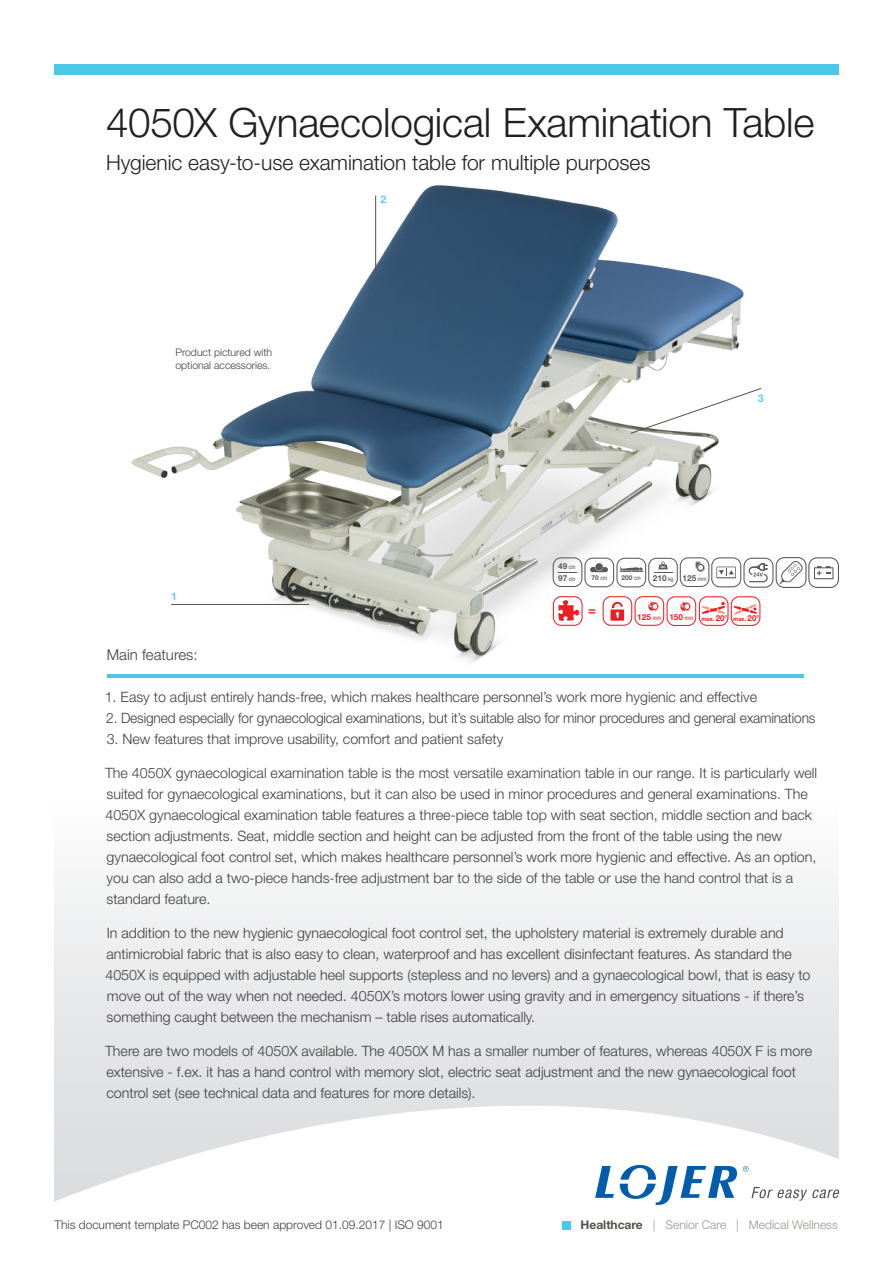
<style>
.page{position:relative;width:893px;height:1263px;background:#fff}
.page>*{position:absolute;margin:0;border:0;box-sizing:border-box;transform-origin:0 0}
.Pääotsikko{font:300 40.5px "Helvetica Neue LT Std";letter-spacing:-.005em;color:#231f20}
.Pääotsikko-2{font:300 21px "Helvetica Neue LT Std";letter-spacing:-.005em;color:#231f20}
.Taulukkoleipäteksti{font:300 15px "Helvetica Neue LT Std";color:#3e3e3f}
.Taulukkoleipäteksti-2{font:300 14.25px "Helvetica Neue LT Std";color:#3e3e3f}
.Taulukkoleipäteksti-3{font:300 14.25px "Helvetica Neue LT Std";color:#3e3e3f;scale:.96 1}
.Taulukkoleipäteksti-4{font:300 12px "Helvetica Neue LT Std";color:#3e3e3f}
.Taulukkoleipäteksti-5{font:300 12px "Helvetica Neue LT Std";color:#96968d}
.Leipäteksti__tasapal{font:700 10.65px "Helvetica Neue LT Std";color:#62ccea}
.t1{font:300 10.5px "Helvetica Neue LT Std";color:#3e3e3f}
.Ominaisuudet_vasen{font:700 8.25px "Helvetica Neue LT Std";color:#57585a}
.Ominaisuudet_vasen-2{font:700 8.25px "Helvetica Neue LT Std";color:#ee1d23}
.Ominaisuudet_vasen-3{font:700 6.6px "Helvetica Neue LT Std";color:#57585a}
.Ominaisuudet_vasen-4{font:700 6px "Helvetica Neue LT Std";letter-spacing:-.01em;color:#ee1d23;scale:.95 1}
.s1{font-weight:400;font-stretch:condensed;font-size:6px}
.s2{font-size:8.25px}
.s3{font-weight:700;color:#535249}
</style>
<div class="page">
<svg style="left:54px;top:602px;width:785px;height:499px"></svg>
<img style="left:127px;top:185px;width:626px;height:486px">
<svg style="left:54px;top:1101px;width:786px;height:129px"></svg>
<svg style="left:595px;top:1166px;width:19px;height:32px"></svg>
<svg style="left:751px;top:1187px;width:88px;height:14px"></svg>
<svg style="left:620px;top:1165px;width:117px;height:40px"></svg>
<svg style="left:743px;top:1166px;width:6px;height:6px"></svg>
<div style="left:54px;top:64px;width:785px;height:11px;background:#4dc7e9"></div>
<div style="left:563px;top:1222px;width:8px;height:8px;background:#4dc7e9"></div>
<hr style="left:171px;top:604px;width:138px;height:1px;background:#535249">
<hr style="left:375px;top:196px;width:1px;height:78px;background:#535249">
<hr style="left:107px;top:674px;width:696px;height:3px;background:#4dc7e9">
<svg style="left:589px;top:609px;width:6px;height:4px"></svg>
<svg style="left:553px;top:596px;width:30px;height:30px"></svg>
<svg style="left:603px;top:596px;width:157px;height:30px"></svg>
<svg style="left:553px;top:557px;width:286px;height:31px"></svg>
<svg style="left:629px;top:387px;width:133px;height:47px"></svg>
<p class="Pääotsikko" style="left:106px;top:98px;width:710px">4050X Gynaecological Examination Table</p>
<p class="Pääotsikko-2" style="left:106px;top:150px;width:546px">Hygienic easy-to-use examination table for multiple purposes</p>
<p class="t1" style="left:175px;top:346px;width:98px">Product pictured with</p>
<p class="t1" style="left:175px;top:359px;width:97px">optional accessories.</p>
<p class="Leipäteksti__tasapal" style="left:171px;top:589px;width:7px">1</p>
<p class="Leipäteksti__tasapal" style="left:381px;top:193px;width:7px">2</p>
<p class="Leipäteksti__tasapal" style="left:758px;top:392px;width:7px">3</p>
<p class="Ominaisuudet_vasen" style="left:558px;top:561px;width:19px">49 <span class="s1">cm</span></p>
<p class="Ominaisuudet_vasen" style="left:558px;top:573px;width:19px">97 <span class="s1">cm</span></p>
<p class="Ominaisuudet_vasen" style="left:653px;top:573px;width:22px">210 <span class="s1">kg</span></p>
<p class="Ominaisuudet_vasen" style="left:682px;top:573px;width:25px">125 <span class="s1">mm</span></p>
<p class="Ominaisuudet_vasen-2" style="left:669px;top:612px;width:25px">150 <span class="s1">mm</span></p>
<p class="Ominaisuudet_vasen-4" style="left:701px;top:615px;width:29px">max. <span class="s2">20°</span></p>
<p class="Ominaisuudet_vasen-4" style="left:733px;top:615px;width:29px">max. <span class="s2">20°</span></p>
<p class="Ominaisuudet_vasen-3" style="left:592px;top:573px;width:17px">70 <span class="s1">cm</span></p>
<p class="Ominaisuudet_vasen-3" style="left:622px;top:573px;width:21px">200 <span class="s1">cm</span></p>
<p class="Ominaisuudet_vasen-2" style="left:637px;top:612px;width:25px">125 <span class="s1">mm</span></p>
<p class="Taulukkoleipäteksti" style="left:107px;top:646px;width:92px">Main features:</p>
<p class="Taulukkoleipäteksti-2" style="left:105px;top:688px;width:654px">1. Easy to adjust entirely hands-free, which makes healthcare personnel’s work more hygienic and effective</p>
<p class="Taulukkoleipäteksti-3" style="left:106px;top:709px;width:740px">2. Designed especially for gynaecological examinations, but it’s suitable also for minor procedures and general examinations</p>
<p class="Taulukkoleipäteksti-2" style="left:107px;top:730px;width:398px">3. New features that improve usability, comfort and patient safety</p>
<p class="Taulukkoleipäteksti-2" style="left:105px;top:764px;width:714px">The 4050X gynaecological examination table is the most versatile examination table in our range. It is particularly well</p>
<p class="Taulukkoleipäteksti-2" style="left:107px;top:785px;width:703px">suited for gynaecological examinations, but it can also be used in minor procedures and general examinations. The</p>
<p class="Taulukkoleipäteksti-2" style="left:105px;top:806px;width:708px">4050X gynaecological examination table features a three-piece table top with seat section, middle section and back</p>
<p class="Taulukkoleipäteksti-2" style="left:107px;top:827px;width:677px">section adjustments. Seat, middle section and height can be adjusted from the front of the table using the new</p>
<p class="Taulukkoleipäteksti-2" style="left:107px;top:848px;width:711px">gynaecological foot control set, which makes healthcare personnel’s work more hygienic and effective. As an option,</p>
<p class="Taulukkoleipäteksti-2" style="left:107px;top:869px;width:688px">you can also add a two-piece hands-free adjustment bar to the side of the table or use the hand control that is a</p>
<p class="Taulukkoleipäteksti-2" style="left:107px;top:890px;width:106px">standard feature.</p>
<p class="Taulukkoleipäteksti-2" style="left:107px;top:924px;width:679px">In addition to the new hygienic gynaecological foot control set, the upholstery material is extremely durable and</p>
<p class="Taulukkoleipäteksti-2" style="left:107px;top:945px;width:687px">antimicrobial fabric that is also easy to clean, waterproof and has excellent disinfectant features. As standard the</p>
<p class="Taulukkoleipäteksti-2" style="left:105px;top:966px;width:707px">4050X is equipped with adjustable heel supports (stepless and no levers) and a gynaecological bowl, that is easy to</p>
<p class="Taulukkoleipäteksti-2" style="left:107px;top:987px;width:698px">move out of the way when not needed. 4050X’s motors lower using gravity and in emergency situations - if there’s</p>
<p class="Taulukkoleipäteksti-2" style="left:107px;top:1008px;width:430px">something caught between the mechanism – table rises automatically.</p>
<p class="Taulukkoleipäteksti-2" style="left:105px;top:1042px;width:708px">There are two models of 4050X available. The 4050X M has a smaller number of features, whereas 4050X F is more</p>
<p class="Taulukkoleipäteksti-2" style="left:107px;top:1063px;width:691px">extensive - f.ex. it has a hand control with memory slot, electric seat adjustment and the new gynaecological foot</p>
<p class="Taulukkoleipäteksti-2" style="left:107px;top:1084px;width:371px">control set (see technical data and features for more details).</p>
<p class="Taulukkoleipäteksti-4" style="left:54px;top:1218px;width:391px">This document template PC002 has been approved 01.09.2017 | ISO 9001</p>
<p class="Taulukkoleipäteksti-5" style="left:581px;top:1217px;width:259px"><span class="s3">Healthcare</span> | Senior Care | Medical Wellness</p>
</div>
